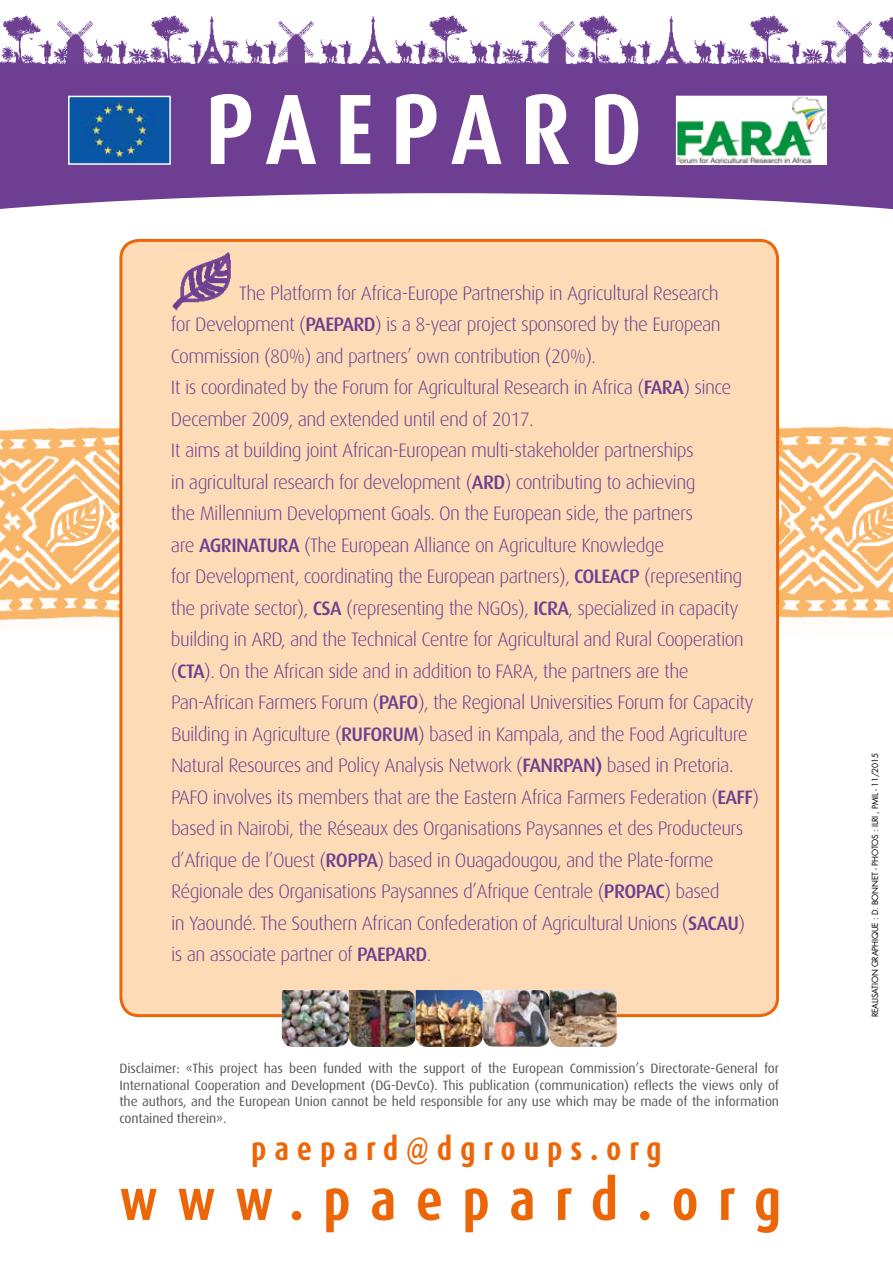
<style>
.page{position:relative;width:893px;height:1263px;background:#fff}
.page>*{position:absolute;margin:0;border:0;box-sizing:border-box;transform-origin:0 0}
.t1{font:700 100.35px "Dax Condensed";letter-spacing:.17em;color:#fff}
.t2{font:700 57.6px "Dax Condensed";letter-spacing:.335em;color:#ec6608}
.t3{font:700 32.4px "Dax Condensed";letter-spacing:.24em;color:#ec6608}
.t4{font:300 19.5px/31.5px "Dax OT";letter-spacing:-.03em;color:#6d3e91}
.t5{font:13.5px/16.5px "Dax OT";letter-spacing:-.01em;color:#575756;text-align:justify}
.t6{font:8.25px "Futura";letter-spacing:-.02em;color:#000}
.s1{font-weight:500}
</style>
<div class="page">
<img style="left:0;top:417px;width:893px;height:220px">
<img style="left:0;top:15px;width:893px;height:57px">
<div style="left:0;top:72px;width:893px;height:142px;background:#6d3e91"></div>
<img style="left:71px;top:99px;width:97px;height:63px">
<div style="left:68px;top:96px;width:103px;height:69px;border:2px solid #fff"></div>
<img style="left:679px;top:99px;width:145px;height:63px">
<div style="left:676px;top:96px;width:151px;height:69px;border:2px solid #fff"></div>
<svg style="left:0;top:193px;width:893px;height:115px"></svg>
<div style="left:121px;top:240px;width:657px;height:775px;background:#fddbb6;border-radius:18px"></div>
<img style="left:172px;top:252px;width:59px;height:58px">
<img style="left:282px;top:990px;width:335px;height:57px">
<h1 class="t1" style="left:205px;top:74px;width:439px">PAEPARD</h1>
<p class="t4" style="left:171px;top:277px;width:590px;text-indent:68px">The Platform for Africa-Europe Partnership in Agricultural Research<br>for Development (<span class="s1">PAEPARD</span>) is a 8-year project sponsored by the European Commission (80%) and partners’ own contribution (20%).<br>It is coordinated by the Forum for Agricultural Research in Africa (<span class="s1">FARA</span>) since December 2009, and extended until end of 2017.<br>It aims at building joint African-European multi-stakeholder partnerships<br>in agricultural research for development (<span class="s1">ARD</span>) contributing to achieving<br>the Millennium Development Goals. On the European side, the partners<br>are <span class="s1">AGRINATURA</span> (The European Alliance on Agriculture Knowledge<br>for Development, coordinating the European partners), <span class="s1">COLEACP</span> (representing the private sector), <span class="s1">CSA</span> (representing the NGOs), <span class="s1">ICRA</span>, specialized in capacity building in ARD, and the Technical Centre for Agricultural and Rural Cooperation (<span class="s1">CTA</span>). On the African side and in addition to FARA, the partners are the Pan-African Farmers Forum (<span class="s1">PAFO</span>), the Regional Universities Forum for Capacity Building in Agriculture (<span class="s1">RUFORUM</span>) based in Kampala, and the Food Agriculture Natural Resources and Policy Analysis Network (<span class="s1">FANRPAN)</span> based in Pretoria.<br>PAFO involves its members that are the Eastern Africa Farmers Federation (<span class="s1">EAFF</span>) based in Nairobi, the Réseaux des Organisations Paysannes et des Producteurs d’Afrique de l’Ouest (<span class="s1">ROPPA</span>) based in Ouagadougou, and the Plate-forme Régionale des Organisations Paysannes d’Afrique Centrale (<span class="s1">PROPAC</span>) based<br>in Yaoundé. The Southern African Confederation of Agricultural Unions (<span class="s1">SACAU</span>) is an associate partner of <span class="s1">PAEPARD</span>.</p>
<p class="t5" style="left:119px;top:1060px;width:661px">Disclaimer: «This project has been funded with the support of the European Commission’s Directorate-General for International Cooperation and Development (DG-DevCo). This publication (communication) reflects the views only of the authors, and the European Union cannot be held responsible for any use which may be made of the information contained therein».</p>
<h3 class="t3" style="left:251px;top:1130px;width:412px">paepard@dgroups.org</h3>
<h2 class="t2" style="left:119px;top:1168px;width:663px">www.paepard.org</h2>
<p class="t6" style="left:869px;top:1017px;width:266px;rotate:-90deg">REALISATION GRAPHIQUE : D. BONNET - PHOTOS : ILRI , PMIL - 11/2015</p>
</div>
